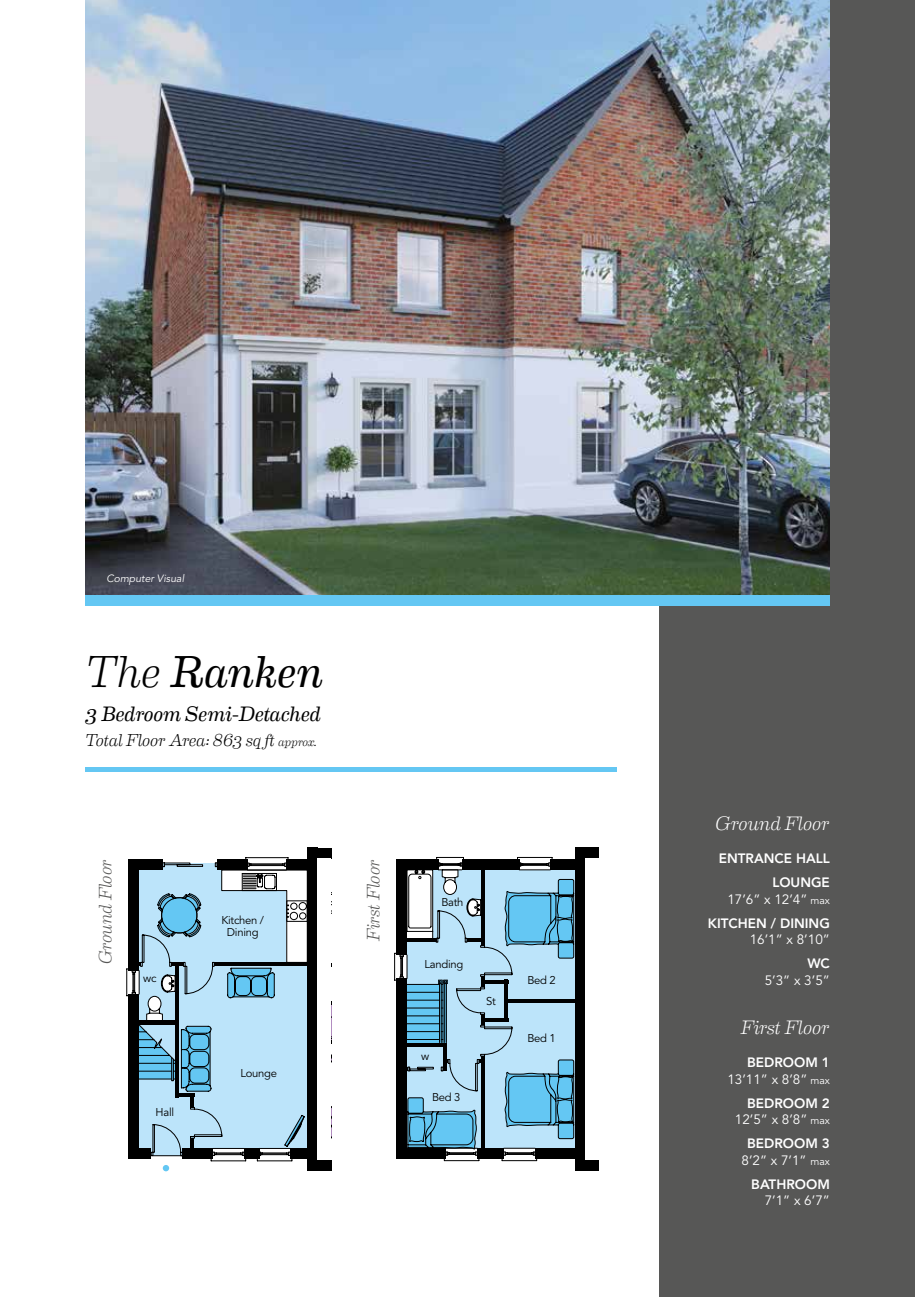
<style>
.page{position:relative;width:915px;height:1297px;background:#fff}
.page>*{position:absolute;margin:0;border:0;box-sizing:border-box;transform-origin:0 0}
.t1{font:italic 45px "Eames Century Modern";letter-spacing:-.005em;color:#000}
.t2{font:italic 21px "Eames Century Modern";letter-spacing:-.025em;color:#000}
.t3{font:italic 300 19.5px "Eames Century Modern";letter-spacing:-.015em;color:#fff}
.t4{font:italic 300 18px "Eames Century Modern";letter-spacing:-.005em;color:#575756}
.t5{font:italic 300 17.25px "Eames Century Modern";letter-spacing:-.02em;color:#000}
.t6{font:13.5px/16.5px "Avenir LT Std";color:#fff;text-align:right}
.t7{font:800 13.5px/24px "Avenir LT Std";color:#fff;text-align:right}
.t8{font:11.25px/12px "Avenir LT Std";letter-spacing:-.025em;color:#000;text-align:center}
.t9{font:italic 10.5px "Avenir LT Std";color:#fff}
.s1{font-weight:300}
.s2{font-size:12px}
.s3{font-weight:400}
.s4{font-weight:400;font-size:10.5px}
.s5{font-weight:800}
.s6{font-size:10.5px}
</style>
<div class="page">
<div style="left:659px;top:0;width:255px;height:1297px;background:#575756"></div>
<img style="left:85px;top:0;width:744px;height:595px">
<hr style="left:85px;top:767px;width:532px;height:4px;background:#64c7f3">
<div style="left:85px;top:595px;width:744px;height:11px;background:#64c7f3"></div>
<hr style="left:914px;top:1023px;width:1px;height:34px;background:#000">
<hr style="left:914px;top:900px;width:1px;height:49px;background:#000">
<hr style="left:249px;top:1296px;width:43px;height:1px;background:#000">
<hr style="left:211px;top:1296px;width:34px;height:1px;background:#000">
<svg style="left:249px;top:1296px;width:32px;height:1px"></svg>
<hr style="left:776px;top:992px;width:1px;height:34px;background:#000">
<hr style="left:763px;top:993px;width:1px;height:31px;background:#000">
<hr style="left:776px;top:1080px;width:1px;height:35px;background:#000">
<hr style="left:763px;top:1082px;width:1px;height:31px;background:#000">
<hr style="left:776px;top:903px;width:1px;height:35px;background:#000">
<hr style="left:763px;top:905px;width:1px;height:31px;background:#000">
<hr style="left:914px;top:1046px;width:1px;height:34px;background:#000">
<svg style="left:914px;top:1080px;width:1px;height:28px"></svg>
<svg style="left:914px;top:941px;width:1px;height:63px"></svg>
<svg style="left:914px;top:1148px;width:1px;height:13px"></svg>
<hr style="left:517px;top:1296px;width:42px;height:1px;background:#000">
<hr style="left:479px;top:1296px;width:34px;height:1px;background:#000">
<svg style="left:496px;top:1296px;width:52px;height:1px"></svg>
<div style="left:575px;top:848px;width:23px;height:10px;background:#000"></div>
<svg style="left:394px;top:856px;width:204px;height:315px"></svg>
<div style="left:396px;top:978px;width:11px;height:40px;background:#000"></div>
<div style="left:575px;top:1160px;width:23px;height:10px;background:#000"></div>
<div style="left:585px;top:858px;width:13px;height:302px;background:#fff"></div>
<svg style="left:126px;top:847px;width:205px;height:325px"></svg>
<p class="t9" style="left:106px;top:572px;width:79px">Computer Visual</p>
<h1 class="t1" style="left:85px;top:638px;width:240px"><span class="s1">The</span> Ranken</h1>
<h2 class="t2" style="left:85px;top:698px;width:237px">3 Bedroom Semi-Detached</h2>
<p class="t5" style="left:85px;top:727px;width:233px">Total Floor Area: 863 sq ft <span class="s2">approx.</span></p>
<h3 class="t4" style="left:91px;top:964px;width:107px;rotate:-90deg">Ground Floor</h3>
<h3 class="t4" style="left:359px;top:941px;width:84px;rotate:-90deg">First Floor</h3>
<p class="t8" style="left:221px;top:915px;width:44px">Kitchen /<br>Dining</p>
<p class="t8" style="left:143px;top:972px;width:15px">wc</p>
<p class="t8" style="left:155px;top:1107px;width:20px">Hall</p>
<p class="t8" style="left:240px;top:1067px;width:38px">Lounge</p>
<p class="t8" style="left:441px;top:897px;width:24px">Bath</p>
<p class="t8" style="left:424px;top:958px;width:40px">Landing</p>
<p class="t8" style="left:421px;top:1050px;width:10px">w</p>
<p class="t8" style="left:432px;top:1091px;width:30px">Bed 3</p>
<p class="t8" style="left:486px;top:996px;width:11px">St</p>
<p class="t8" style="left:527px;top:974px;width:30px">Bed 2</p>
<p class="t8" style="left:527px;top:1032px;width:30px">Bed 1</p>
<h3 class="t3" style="left:715px;top:809px;width:116px">Ground Floor</h3>
<p class="t7" style="left:718px;top:847px;width:112px">ENTRANCE HALL<br>LOUNGE</p>
<p class="t7" style="left:707px;top:887px;width:123px"><span class="s3">17’6” x 12’4”</span> <span class="s4">max<br></span>KITCHEN / DINING</p>
<p class="t6" style="left:749px;top:932px;width:82px">16’1” x 8’10”</p>
<p class="t7" style="left:807px;top:952px;width:24px">WC</p>
<p class="t6" style="left:764px;top:972px;width:67px">5’3” x 3’5”</p>
<h3 class="t3" style="left:740px;top:1013px;width:91px">First Floor</h3>
<p class="t6" style="left:727px;top:1055px;width:104px"><span class="s5">BEDROOM 1<br></span>13’11” x 8’8” <span class="s6">max</span></p>
<p class="t6" style="left:734px;top:1095px;width:96px"><span class="s5">BEDROOM 2<br></span>12’5” x 8’8” <span class="s6">max</span></p>
<p class="t6" style="left:741px;top:1136px;width:90px;text-align:center"><span class="s5">BEDROOM 3<br></span>8’2” x 7’1” <span class="s6">max</span></p>
<p class="t7" style="left:751px;top:1172px;width:80px">BATHROOM</p>
<p class="t6" style="left:764px;top:1193px;width:67px">7’1” x 6’7”</p>
</div>
